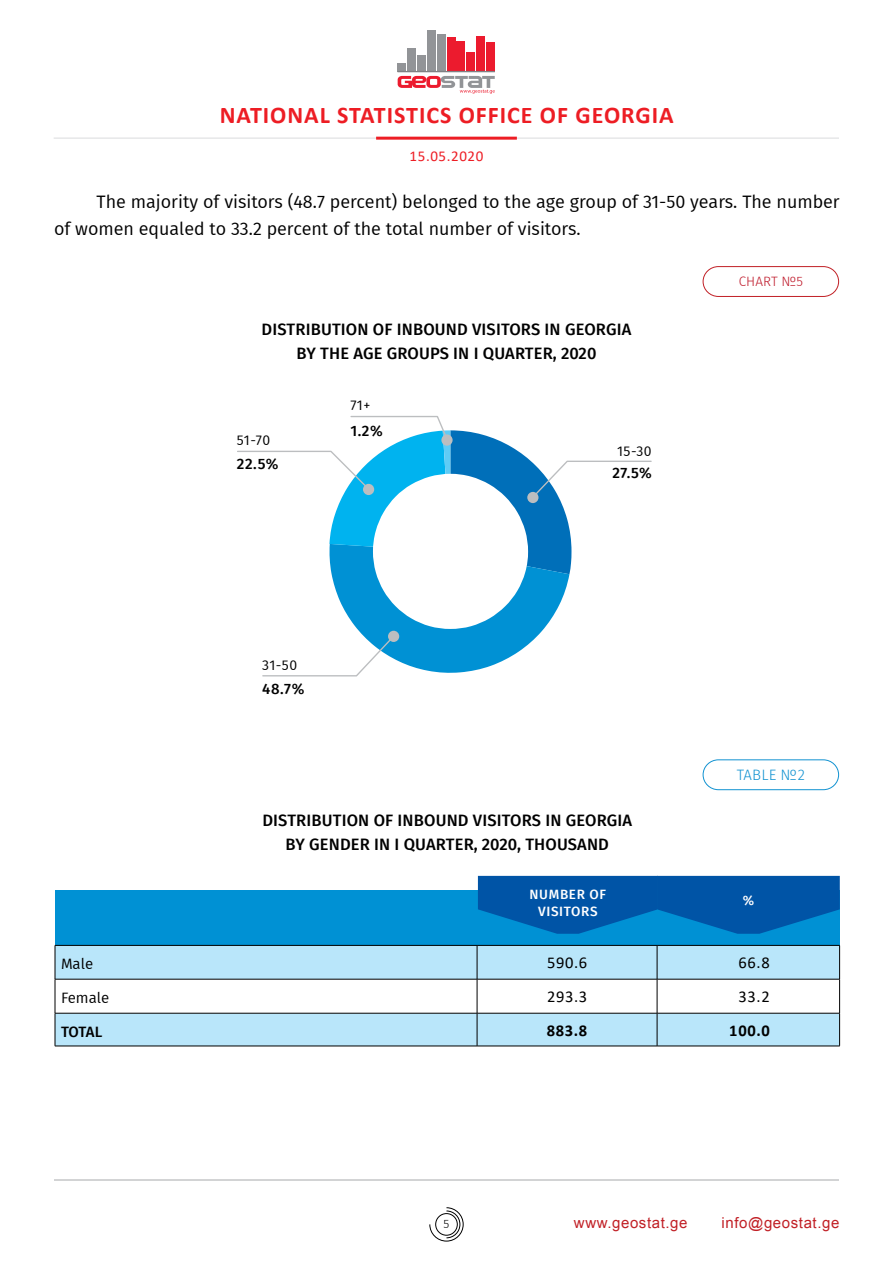
<style>
.page{position:relative;width:893px;height:1263px;background:#fff}
.page>*{position:absolute;margin:0;border:0;box-sizing:border-box;transform-origin:0 0}
.t1{font:339.45px "Chartwell Pies";color:#006fb9}
.t2{font:700 24px "Calibri";letter-spacing:.04em;color:#ed1d24}
.t3{font:18px/27px "Fira GO";color:#000}
.t4{font:500 16.5px/24px "Fira GO";letter-spacing:.01em;color:#000;text-align:center}
.t5{font:16.5px "Calibri";letter-spacing:.04em;color:#000}
.t6{font:700 16.5px "Calibri";letter-spacing:.04em;color:#000}
.t7{font:15px "BPG Ingiri Arial";letter-spacing:.04em;color:#c12026}
.t8{font:500 15px "Fira GO";letter-spacing:.01em;color:#000}
.t9{font:15px "Calibri";letter-spacing:.04em;color:#ed1d24}
.t10{font:15px "Fira GO";letter-spacing:-.005em;color:#000}
.t11{font:300 15px "Fira GO";letter-spacing:.01em;color:#1192d1}
.t12{font:13.95px "Fira GO";letter-spacing:.03em;color:#000}
.t13{font:500 13.5px/16.5px "Fira GO";letter-spacing:.05em;color:#fff;text-align:center}
.t14{font:300 13.5px "Fira GO";letter-spacing:.01em;color:#be1728}
.t15{font:300 12px "Fira GO";color:#000}
.s1{color:#0091d4}
.s2{color:#00b3ef}
.s3{color:#5fccf6}
.s4{color:#fff}
</style>
<div class="page">
<svg style="left:429px;top:1207px;width:35px;height:34px"></svg>
<hr style="left:54px;top:1179px;width:785px;height:1px;background:#a7a9ac">
<hr style="left:54px;top:137px;width:785px;height:2px;background:#e6e7e8">
<hr style="left:376px;top:137px;width:141px;height:3px;background:#ed1d24">
<div style="left:398px;top:63px;width:8px;height:9px;background:#929497"></div>
<div style="left:407px;top:48px;width:9px;height:24px;background:#929497"></div>
<div style="left:417px;top:56px;width:9px;height:16px;background:#929497"></div>
<div style="left:427px;top:31px;width:9px;height:41px;background:#929497"></div>
<div style="left:437px;top:35px;width:9px;height:37px;background:#929497"></div>
<div style="left:447px;top:37px;width:8px;height:35px;background:#ec1b2e"></div>
<div style="left:457px;top:42px;width:8px;height:30px;background:#ec1b2e"></div>
<div style="left:466px;top:52px;width:9px;height:20px;background:#ec1b2e"></div>
<div style="left:476px;top:36px;width:9px;height:36px;background:#ec1b2e"></div>
<div style="left:486px;top:42px;width:9px;height:30px;background:#ec1b2e"></div>
<hr style="left:398px;top:71px;width:97px;height:1px;background:#808184">
<svg style="left:398px;top:76px;width:97px;height:18px"></svg>
<svg style="left:535px;top:460px;width:117px;height:38px"></svg>
<svg style="left:262px;top:640px;width:128px;height:37px"></svg>
<div style="left:388px;top:631px;width:11px;height:11px;background:#bcbec0;border-radius:50%"></div>
<div style="left:527px;top:492px;width:11px;height:11px;background:#bcbec0;border-radius:50%"></div>
<svg style="left:350px;top:415px;width:96px;height:20px"></svg>
<div style="left:441px;top:434px;width:12px;height:12px;background:#bcbec0;border-radius:50%"></div>
<svg style="left:237px;top:450px;width:129px;height:37px"></svg>
<div style="left:363px;top:484px;width:11px;height:11px;background:#bcbec0;border-radius:50%"></div>
<div style="left:703px;top:266px;width:136px;height:31px;border:1px solid #c12026;border-radius:15px"></div>
<div style="left:55px;top:890px;width:603px;height:55px;background:#0091d4"></div>
<div style="left:657px;top:890px;width:183px;height:55px;background:#0091d4"></div>
<svg style="left:478px;top:876px;width:362px;height:58px"></svg>
<div style="left:56px;top:1014px;width:783px;height:32px;background:#b9e6fa"></div>
<svg style="left:56px;top:946px;width:783px;height:67px"></svg>
<hr style="left:477px;top:945px;width:1px;height:34px;background:#000">
<hr style="left:477px;top:979px;width:1px;height:34px;background:#000">
<hr style="left:657px;top:945px;width:1px;height:34px;background:#000">
<hr style="left:839px;top:945px;width:1px;height:34px;background:#000">
<hr style="left:657px;top:979px;width:1px;height:34px;background:#000">
<hr style="left:839px;top:979px;width:1px;height:34px;background:#000">
<hr style="left:55px;top:945px;width:422px;height:1px;background:#000">
<hr style="left:55px;top:945px;width:1px;height:34px;background:#000">
<hr style="left:477px;top:945px;width:180px;height:1px;background:#000">
<hr style="left:657px;top:945px;width:183px;height:1px;background:#000">
<hr style="left:55px;top:979px;width:422px;height:1px;background:#000">
<hr style="left:55px;top:979px;width:1px;height:34px;background:#000">
<hr style="left:477px;top:979px;width:180px;height:1px;background:#000">
<hr style="left:657px;top:979px;width:183px;height:1px;background:#000">
<hr style="left:55px;top:1013px;width:422px;height:1px;background:#000">
<hr style="left:55px;top:1013px;width:1px;height:33px;background:#000">
<hr style="left:55px;top:1046px;width:422px;height:1px;background:#000">
<hr style="left:477px;top:1013px;width:180px;height:1px;background:#000">
<hr style="left:477px;top:1013px;width:1px;height:33px;background:#000">
<hr style="left:477px;top:1046px;width:180px;height:1px;background:#000">
<hr style="left:657px;top:1013px;width:183px;height:1px;background:#000">
<hr style="left:657px;top:1013px;width:1px;height:33px;background:#000">
<hr style="left:839px;top:1013px;width:1px;height:33px;background:#000">
<hr style="left:657px;top:1046px;width:183px;height:1px;background:#000">
<div style="left:703px;top:759px;width:136px;height:31px;border:1px solid #1192d1;border-radius:15px"></div>
<h2 class="t2" style="left:220px;top:98px;width:455px">NATIONAL STATISTICS OFFICE OF GEORGIA</h2>
<p class="t9" style="left:410px;top:145px;width:75px">15.05.2020</p>
<p class="t3" style="left:54px;top:188px;width:787px;text-indent:43px">The majority of visitors (48.7 percent) belonged to the age group of 31-50 years. The number of women equaled to 33.2 percent of the total number of visitors.</p>
<p class="t4" style="left:262px;top:317px;width:371px">DISTRIBUTION OF INBOUND VISITORS IN GEORGIA<br>BY THE AGE GROUPS IN I QUARTER, 2020</p>
<p class="t12" style="left:237px;top:432px;width:35px">51-70</p>
<p class="t8" style="left:237px;top:455px;width:43px">22.5%</p>
<p class="t12" style="left:262px;top:657px;width:37px">31-50</p>
<p class="t8" style="left:262px;top:680px;width:44px">48.7%</p>
<p class="t12" style="left:350px;top:396px;width:22px">71+</p>
<p class="t8" style="left:350px;top:422px;width:34px">1.2%</p>
<h1 class="t1" style="left:313px;top:343px;width:537px">28<span class="s1">48</span><span class="s2">23</span><span class="s3">1</span><span class="s4">G</span></h1>
<p class="t12" style="left:617px;top:443px;width:36px">15-30</p>
<p class="t8" style="left:612px;top:464px;width:41px">27.5%</p>
<p class="t4" style="left:262px;top:808px;width:371px">DISTRIBUTION OF INBOUND VISITORS IN GEORGIA<br>BY GENDER IN I QUARTER, 2020, THOUSAND</p>
<p class="t14" style="left:739px;top:274px;width:66px">CHART №5</p>
<p class="t11" style="left:737px;top:766px;width:70px">TABLE №2</p>
<p class="t13" style="left:529px;top:886px;width:78px">NUMBER OF<br>VISITORS</p>
<p class="t13" style="left:743px;top:892px;width:13px">%</p>
<p class="t10" style="left:61px;top:955px;width:34px">Male</p>
<p class="t5" style="left:547px;top:951px;width:42px">590.6</p>
<p class="t5" style="left:739px;top:951px;width:33px">66.8</p>
<p class="t10" style="left:61px;top:989px;width:50px">Female</p>
<p class="t5" style="left:547px;top:985px;width:42px">293.3</p>
<p class="t5" style="left:739px;top:985px;width:33px">33.2</p>
<p class="t8" style="left:61px;top:1023px;width:43px">TOTAL</p>
<p class="t6" style="left:547px;top:1019px;width:42px">883.8</p>
<p class="t6" style="left:729px;top:1019px;width:42px">100.0</p>
<p class="t15" style="left:444px;top:1217px;width:7px">5</p>
<p class="t7" style="left:574px;top:1213px;width:115px">www.geostat.ge</p>
<p class="t7" style="left:722px;top:1213px;width:119px">info@geostat.ge</p>
</div>
